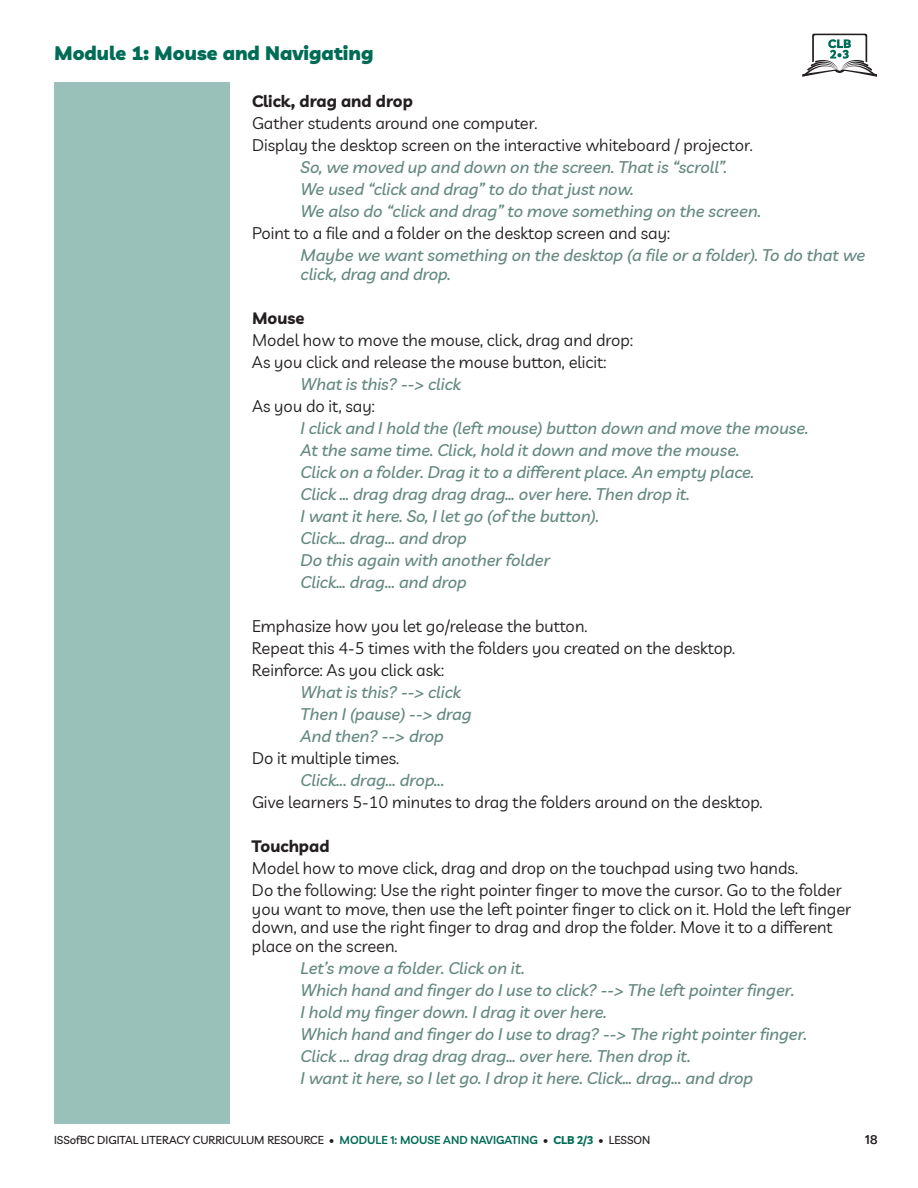
<style>
.page{position:relative;width:918px;height:1188px;background:#fff}
.page>*{position:absolute;margin:0;border:0;box-sizing:border-box;transform-origin:0 0}
.t1{font:900 19.5px "Livvic";color:#006c55}
.t2{font:italic 500 16.5px/22px "Livvic";color:#658981}
.t3{font:16.5px/22px "Livvic";color:#231f20}
.t4{font:700 16.5px "Livvic";color:#231f20}
.t5{font:600 12.75px "Livvic";color:#231f20}
.t6{font:500 11.25px "Livvic";color:#231f20}
.s1{font-weight:600;color:#006c55}
.s2{font-weight:700;color:#006c55}
</style>
<div class="page">
<div style="left:54px;top:82px;width:176px;height:1041px;background:#99c1b9"></div>
<svg style="left:802px;top:34px;width:76px;height:43px"></svg>
<p class="t1" style="left:54px;top:41px;width:321px">Module 1: Mouse and Navigating</p>
<p class="t4" style="left:252px;top:91px;width:162px">Click, drag and drop</p>
<p class="t3" style="left:252px;top:112px;width:502px">Gather students around one computer.<br>Display the desktop screen on the interactive whiteboard / projector.</p>
<p class="t2" style="left:301px;top:156px;width:462px">So, we moved up and down on the screen. That is “scroll”.<br>We used “click and drag” to do that just now.<br>We also do “click and drag” to move something on the screen.</p>
<p class="t3" style="left:252px;top:222px;width:420px">Point to a file and a folder on the desktop screen and say:</p>
<p class="t2" style="left:301px;top:246px;width:566px;line-height:18.8px">Maybe we want something on the desktop (a file or a folder). To do that we click, drag and drop.</p>
<p class="t4" style="left:252px;top:308px;width:54px">Mouse</p>
<p class="t3" style="left:252px;top:329px;width:383px">Model how to move the mouse, click, drag and drop:<br>As you click and release the mouse button, elicit:</p>
<p class="t2" style="left:301px;top:373px;width:162px">What is this? --&gt; click</p>
<p class="t3" style="left:252px;top:395px;width:124px">As you do it, say:</p>
<p class="t2" style="left:301px;top:417px;width:510px">I click and I hold the (left mouse) button down and move the mouse.<br>At the same time. Click, hold it down and move the mouse.<br>Click on a folder. Drag it to a different place. An empty place.<br>Click … drag drag drag drag… over here. Then drop it.<br>I want it here. So, I let go (of the button).<br>Click… drag... and drop<br>Do this again with another folder<br>Click… drag... and drop</p>
<p class="t3" style="left:252px;top:615px;width:485px">Emphasize how you let go/release the button.<br>Repeat this 4-5 times with the folders you created on the desktop.<br>Reinforce: As you click ask:</p>
<p class="t2" style="left:301px;top:681px;width:173px">What is this? --&gt; click<br>Then I (pause) --&gt; drag<br>And then? --&gt; drop</p>
<p class="t3" style="left:252px;top:747px;width:149px">Do it multiple times.</p>
<p class="t2" style="left:301px;top:769px;width:145px">Click... drag... drop...</p>
<p class="t3" style="left:252px;top:791px;width:512px">Give learners 5-10 minutes to drag the folders around on the desktop.</p>
<p class="t4" style="left:252px;top:835px;width:79px">Touchpad</p>
<p class="t3" style="left:252px;top:857px;width:591px">Model how to move click, drag and drop on the touchpad using two hands.<br>Do the following: Use the right pointer finger to move the cursor. Go to the folder</p>
<p class="t3" style="left:252px;top:899px;width:601px;line-height:18.8px">you want to move, then use the left pointer finger to click on it. Hold the left finger down, and use the right finger to drag and drop the folder. Move it to a different place on the screen.</p>
<p class="t2" style="left:301px;top:957px;width:508px">Let’s move a folder. Click on it.<br>Which hand and finger do I use to click? --&gt; The left pointer finger.<br>I hold my finger down. I drag it over here.<br>Which hand and finger do I use to drag? --&gt; The right pointer finger.<br>Click ... drag drag drag drag… over here. Then drop it.<br>I want it here, so I let go. I drop it here. Click… drag... and drop</p>
<p class="t6" style="left:54px;top:1133px;width:598px">ISSOFBC DIGITAL LITERACY CURRICULUM RESOURCE • <span class="s1">MODULE 1: MOUSE AND NAVIGATING</span> • <span class="s2">CLB 2/3</span> • LESSON</p>
<p class="t5" style="left:865px;top:1131px;width:14px">1/</p>
</div>
